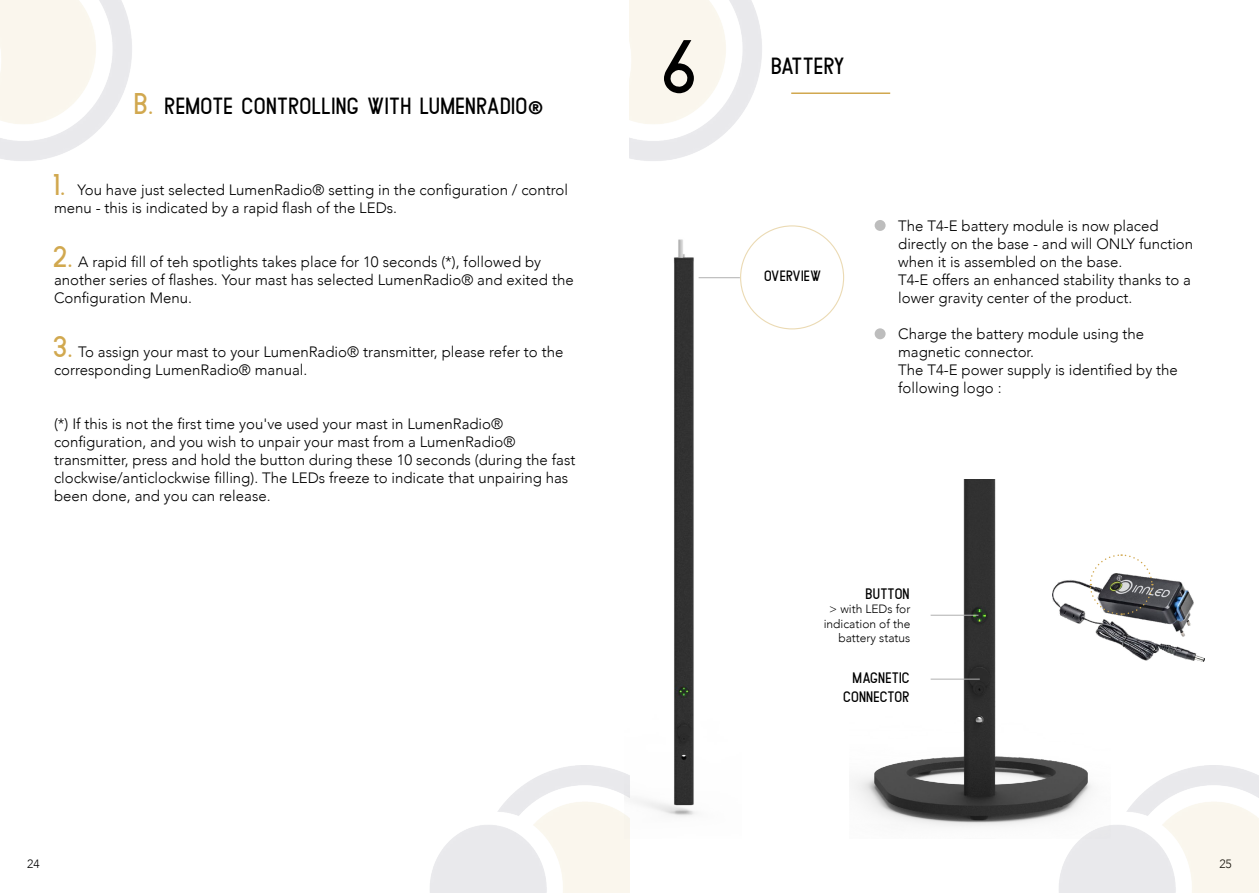
<style>
.page{position:relative;width:1259px;height:893px;background:#fff}
.page>*{position:absolute;margin:0;border:0;box-sizing:border-box;transform-origin:0 0}
.t1{font:75.9px "Bledug";color:#000}
.t2{font:23.4px "Bledug";color:#000}
.t3{font:23.4px "Bledug";letter-spacing:-.02em;color:#000}
.t4{font:15.15px/18.3px "Bledug";color:#000;text-align:right}
.t5{font:300 15px/18px "Avenir";color:#000}
.t6{font:15px "Bledug";color:#000}
.t7{font:300 12px/14.4px "Avenir";color:#000;text-align:right}
.s1{font-size:30px;color:#d1a84f}
.s2{font-family:"Avenir";font-weight:900;font-size:18px}
.s3{font-family:"Bledug";font-weight:400;font-size:30px;color:#d1a84f}
</style>
<div class="page">
<img style="left:624px;top:239px;width:117px;height:600px">
<hr style="left:791px;top:92px;width:99px;height:2px;background:#d1a84f">
<hr style="left:698px;top:277px;width:42px;height:1px;background:#b0b0b0">
<svg style="left:874px;top:328px;width:11px;height:11px"></svg>
<div style="left:874px;top:220px;width:11px;height:11px;background:#bdbdbd;border-radius:50%"></div>
<img style="left:854px;top:480px;width:256px;height:359px">
<hr style="left:930px;top:615px;width:48px;height:1px;background:#b0b0b0">
<hr style="left:930px;top:679px;width:49px;height:1px;background:#b0b0b0">
<img style="left:1052px;top:573px;width:153px;height:89px">
<svg style="left:1088px;top:554px;width:65px;height:62px"></svg>
<h2 class="t2" style="left:135px;top:93px;width:409px"><span class="s1">B.</span> REMOTE CONTROLLING WITH LUMENRADIO<span class="s2">®</span></h2>
<p class="t5" style="left:54px;top:181px;width:515px"><span class="s3">1.</span> You have just selected LumenRadio® setting in the configuration / control menu - this is indicated by a rapid flash of the LEDs.</p>
<p class="t5" style="left:54px;top:253px;width:521px"><span class="s3">2.</span> A rapid fill of teh spotlights takes place for 10 seconds (*), followed by another series of flashes. Your mast has selected LumenRadio® and exited the<br>Configuration Menu.</p>
<p class="t5" style="left:54px;top:343px;width:511px"><span class="s3">3.</span> To assign your mast to your LumenRadio® transmitter, please refer to the corresponding LumenRadio® manual.</p>
<p class="t5" style="left:54px;top:415px;width:523px">(*) If this is not the first time you've used your mast in LumenRadio® configuration, and you wish to unpair your mast from a LumenRadio® transmitter, press and hold the button during these 10 seconds (during the fast clockwise/anticlockwise filling). The LEDs freeze to indicate that unpairing has been done, and you can release.</p>
<h1 class="t1" style="left:664px;top:23px;width:39px">6</h1>
<h2 class="t3" style="left:772px;top:52px;width:76px">BATTERY</h2>
<p class="t6" style="left:765px;top:267px;width:59px">OVERVIEW</p>
<p class="t5" style="left:898px;top:217px;width:296px">The T4-E battery module is now placed directly on the base - and will ONLY function when it is assembled on the base.<br>T4-E offers an enhanced stability thanks to a lower gravity center of the product.</p>
<p class="t5" style="left:898px;top:325px;width:281px">Charge the battery module using the magnetic connector.<br>The T4-E power supply is identified by the following logo :</p>
<p class="t4" style="left:866px;top:583px;width:46px">BUTTON</p>
<p class="t7" style="left:823px;top:602px;width:88px">&gt; with LEDs for indication of the battery status</p>
<p class="t4" style="left:844px;top:668px;width:68px">MAGNETIC<br>CONNECTOR</p>
<p class="t7" style="left:27px;top:857px;width:14px">24</p>
<p class="t7" style="left:1219px;top:857px;width:14px">25</p>
</div>
